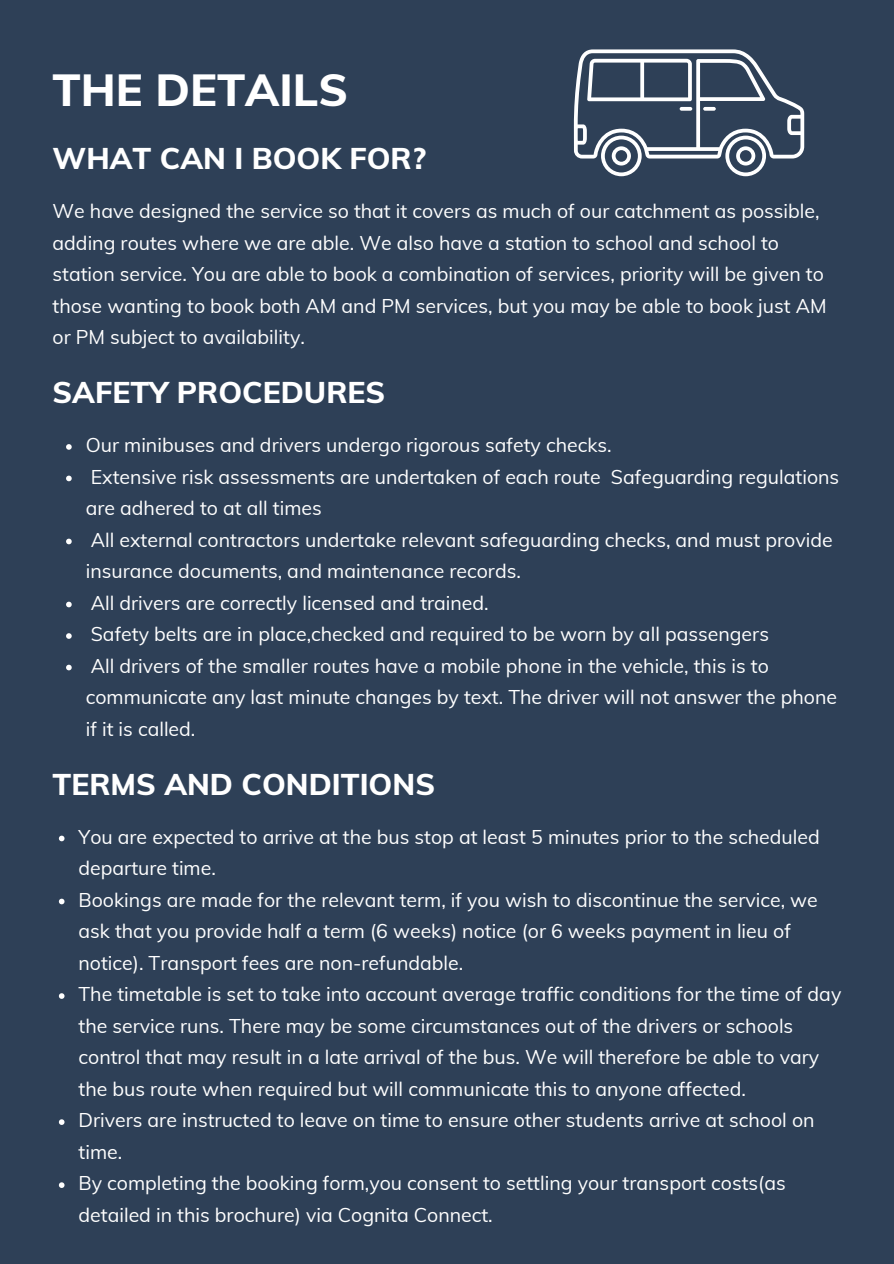
<style>
.page{position:relative;width:894px;height:1264px;background:#fff}
.page>*{position:absolute;margin:0;border:0;box-sizing:border-box;transform-origin:0 0}
.t1{font:800 45px "Muli";color:#fff}
.t2{font:800 30px "Muli";color:#fff}
.t3{font:19.5px/31.5px "Muli";color:#fff}
</style>
<div class="page">
<div style="left:0;top:0;width:893px;height:1263px;background:#2e4057"></div>
<svg style="left:573px;top:49px;width:231px;height:127px"></svg>
<svg style="left:703px;top:107px;width:12px;height:4px"></svg>
<svg style="left:679px;top:107px;width:13px;height:4px"></svg>
<svg style="left:66px;top:444px;width:6px;height:6px"></svg>
<svg style="left:66px;top:475px;width:6px;height:6px"></svg>
<svg style="left:66px;top:538px;width:6px;height:6px"></svg>
<svg style="left:66px;top:601px;width:6px;height:6px"></svg>
<svg style="left:66px;top:633px;width:6px;height:6px"></svg>
<svg style="left:66px;top:664px;width:6px;height:6px"></svg>
<svg style="left:59px;top:835px;width:5px;height:6px"></svg>
<svg style="left:59px;top:898px;width:5px;height:6px"></svg>
<svg style="left:59px;top:993px;width:5px;height:5px"></svg>
<svg style="left:59px;top:1119px;width:5px;height:5px"></svg>
<svg style="left:59px;top:1182px;width:5px;height:5px"></svg>
<h1 class="t1" style="left:53px;top:61px;width:297px">THE DETAILS</h1>
<p class="t2" style="left:53px;top:139px;width:375px">WHAT CAN I BOOK FOR?</p>
<h2 class="t3" style="left:53px;top:195px;width:775px">We have designed the service so that it covers as much of our catchment as possible, adding routes where we are able. We also have a station to school and school to station service. You are able to book a combination of services, priority will be given to those wanting to book both AM and PM services, but you may be able to book just AM or PM subject to availability.</h2>
<p class="t2" style="left:53px;top:373px;width:334px">SAFETY PROCEDURES</p>
<h2 class="t3" style="left:86px;top:429px;width:527px">Our minibuses and drivers undergo rigorous safety checks.</h2>
<p class="t3" style="left:86px;top:460px;width:754px">Extensive risk assessments are undertaken of each route Safeguarding regulations are adhered to at all times</p>
<p class="t3" style="left:86px;top:523px;width:748px">All external contractors undertake relevant safeguarding checks, and must provide insurance documents, and maintenance records.</p>
<p class="t3" style="left:91px;top:586px;width:399px">All drivers are correctly licensed and trained.</p>
<p class="t3" style="left:91px;top:618px;width:679px">Safety belts are in place,checked and required to be worn by all passengers</p>
<p class="t3" style="left:86px;top:649px;width:752px">All drivers of the smaller routes have a mobile phone in the vehicle, this is to communicate any last minute changes by text. The driver will not answer the phone if it is called.</p>
<p class="t2" style="left:53px;top:764px;width:384px">TERMS AND CONDITIONS</p>
<h2 class="t3" style="left:78px;top:820px;width:742px">You are expected to arrive at the bus stop at least 5 minutes prior to the scheduled departure time.</h2>
<p class="t3" style="left:78px;top:883px;width:740px">Bookings are made for the relevant term, if you wish to discontinue the service, we ask that you provide half a term (6 weeks) notice (or 6 weeks payment in lieu of notice). Transport fees are non-refundable.</p>
<p class="t3" style="left:78px;top:978px;width:764px">The timetable is set to take into account average traffic conditions for the time of day the service runs. There may be some circumstances out of the drivers or schools control that may result in a late arrival of the bus. We will therefore be able to vary the bus route when required but will communicate this to anyone affected.</p>
<p class="t3" style="left:78px;top:1104px;width:737px">Drivers are instructed to leave on time to ensure other students arrive at school on time.</p>
<p class="t3" style="left:78px;top:1167px;width:708px">By completing the booking form,you consent to settling your transport costs(as detailed in this brochure) via Cognita Connect.</p>
</div>
